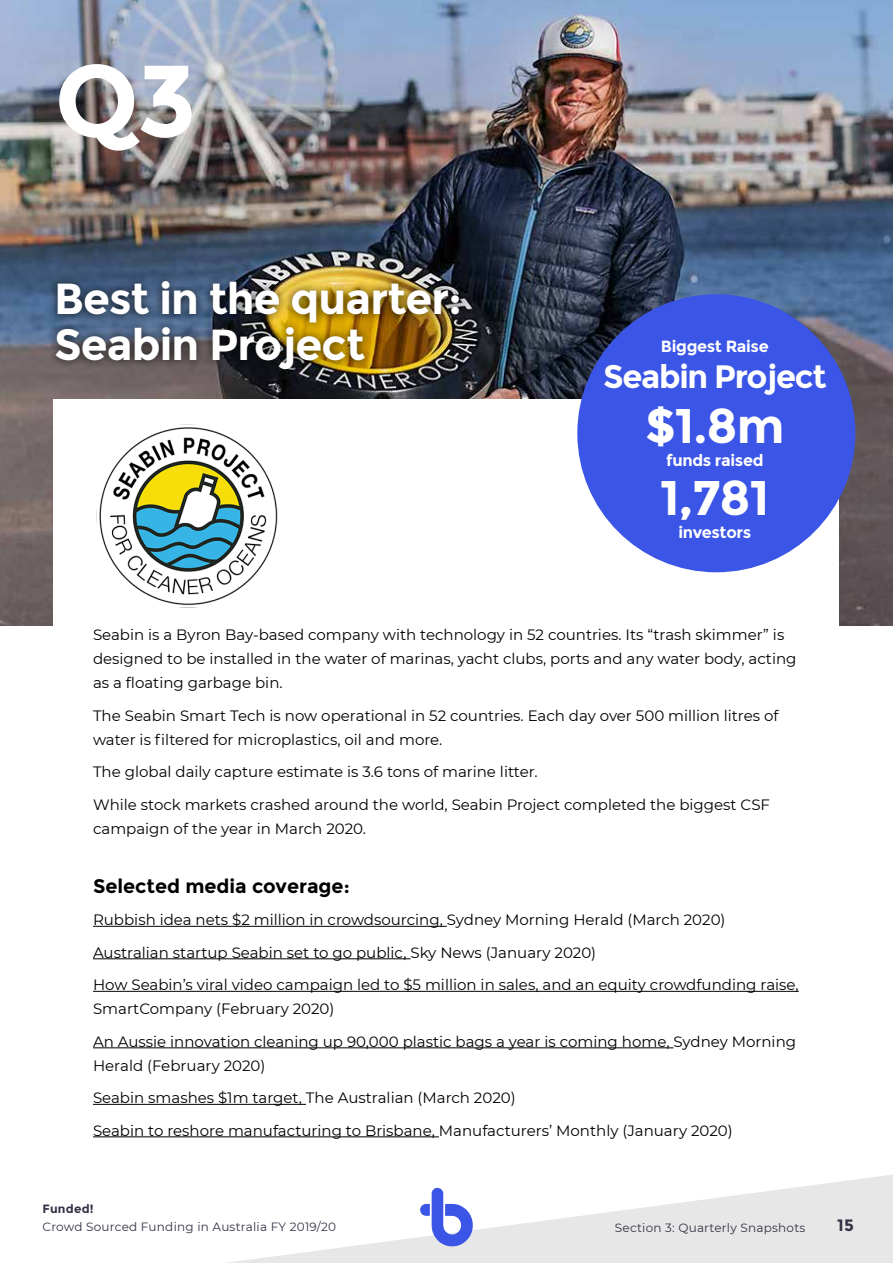
<style>
.page{position:relative;width:893px;height:1263px;background:#fff}
.page>*{position:absolute;margin:0;border:0;box-sizing:border-box;transform-origin:0 0}
.t1{font:700 102px "Montserrat";color:#fff}
.t2{font:700 48.6px "Montserrat";color:#fff}
.t3{font:700 43.5px/45.6px "Montserrat";letter-spacing:-.02em;color:#fff}
.t4{font:700 32.4px "Montserrat";letter-spacing:-.04em;color:#fff}
.t5{font:700 19.5px "Montserrat";color:#000}
.t6{font:700 16.5px "Montserrat";color:#313345}
.t7{font:700 16.2px "Montserrat";letter-spacing:-.02em;color:#fff}
.t8{font:15px/32.5px "Montserrat";color:#000}
.t9{font:12px "Montserrat";letter-spacing:.02em;color:#313345}
.t10{font:700 12px "Montserrat";letter-spacing:.02em;color:#313345}
</style>
<div class="page">
<img style="left:0;top:0;width:893px;height:625px">
<div style="left:54px;top:399px;width:785px;height:363px;background:#fff"></div>
<div style="left:47px;top:272px;width:421px;height:106px;background:#000;opacity:.75"></div>
<svg style="left:227px;top:1174px;width:666px;height:89px;fill:#e7e7e7"></svg>
<svg style="left:420px;top:1188px;width:54px;height:60px"></svg>
<hr style="left:93px;top:926px;width:354px;height:1px;background:#000">
<hr style="left:93px;top:958px;width:317px;height:1px;background:#000">
<hr style="left:93px;top:991px;width:706px;height:1px;background:#000">
<hr style="left:93px;top:1047px;width:580px;height:1px;background:#000">
<hr style="left:93px;top:1104px;width:213px;height:1px;background:#000">
<hr style="left:93px;top:1136px;width:346px;height:1px;background:#000">
<div style="left:577px;top:294px;width:278px;height:278px;background:#3b55e6;border-radius:50%"></div>
<img style="left:96px;top:424px;width:182px;height:184px">
<h1 class="t1" style="left:55px;top:40px;width:144px">Q3</h1>
<h3 class="t3" style="left:54px;top:276px;width:409px">Best in the quarter:<br>Seabin Project</h3>
<p class="t7" style="left:661px;top:337px;width:109px">Biggest Raise</p>
<h3 class="t4" style="left:603px;top:357px;width:225px">Seabin Project</h3>
<h2 class="t2" style="left:645px;top:397px;width:141px">$1.8m</h2>
<p class="t7" style="left:666px;top:451px;width:99px">funds raised</p>
<h2 class="t2" style="left:660px;top:469px;width:111px">1,781</h2>
<p class="t7" style="left:678px;top:523px;width:74px">investors</p>
<p class="t8" style="left:93px;top:622px;width:705px;line-height:24px">Seabin is a Byron Bay-based company with technology in 52 countries. Its “trash skimmer” is designed to be installed in the water of marinas, yacht clubs, ports and any water body, acting as a floating garbage bin.</p>
<p class="t8" style="left:93px;top:703px;width:687px;line-height:24px">The Seabin Smart Tech is now operational in 52 countries. Each day over 500 million litres of water is filtered for microplastics, oil and more.</p>
<p class="t8" style="left:93px;top:755px;width:678px">The global daily capture estimate is 3.6 tons of marine litter.<br>While stock markets crashed around the world, Seabin Project completed the biggest CSF</p>
<p class="t8" style="left:93px;top:811px;width:275px">campaign of the year in March 2020.</p>
<h3 class="t5" style="left:93px;top:874px;width:258px">Selected media coverage:</h3>
<p class="t8" style="left:93px;top:903px;width:707px">Rubbish idea nets $2 million in crowdsourcing, Sydney Morning Herald (March 2020)<br>Australian startup Seabin set to go public, Sky News (January 2020)<br>How Seabin’s viral video campaign led to $5 million in sales, and an equity crowdfunding raise,</p>
<p class="t8" style="left:93px;top:992px;width:705px">SmartCompany (February 2020)<br>An Aussie innovation cleaning up 90,000 plastic bags a year is coming home, Sydney Morning</p>
<p class="t8" style="left:93px;top:1048px;width:641px">Herald (February 2020)<br>Seabin smashes $1m target, The Australian (March 2020)<br>Seabin to reshore manufacturing to Brisbane, Manufacturers’ Monthly (January 2020)</p>
<p class="t10" style="left:43px;top:1202px;width:53px">Funded!</p>
<p class="t9" style="left:43px;top:1219px;width:295px">Crowd Sourced Funding in Australia FY 2019/20</p>
<p class="t6" style="left:837px;top:1215px;width:18px">15</p>
<p class="t9" style="left:615px;top:1219px;width:192px">Section 3: Quarterly Snapshots</p>
</div>
